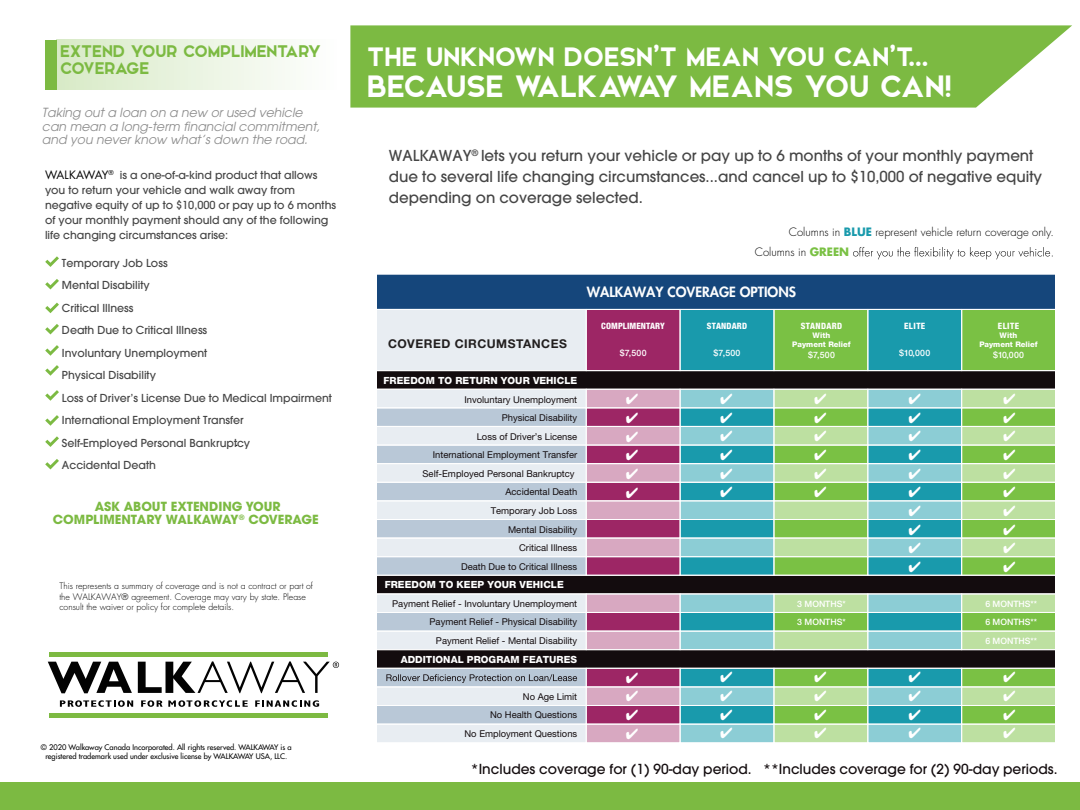
<style>
.page{position:relative;width:1080px;height:810px;background:#fff}
.page>*{position:absolute;margin:0;border:0;box-sizing:border-box;transform-origin:0 0}
.t1{font:41.25px "Elkwood";letter-spacing:.02em;color:#fff}
.t2{font:35.5px "Elkwood";letter-spacing:.02em;color:#fff}
.t3{font:22.5px/16.2px "Elkwood";letter-spacing:.02em;color:#7cba42}
.t4{font:500 15px/21.2px "Avant Garde";color:#454545}
.t5{font:14.75px/18.6px "Zapf Dingbats ITC";color:#fff;text-align:justify}
.t6{font:500 13.75px "Avant Garde";color:#130c0e}
.t7{font:800 13.75px "Futura Std";color:#fdfefe}
.t8{font:italic 12.5px/13.8px "Avant Garde";color:#8c8c8c}
.t9{font:700 12.5px/13.8px "ITC Avant Garde Pro";color:#7cba42;text-align:center}
.t10{font:12.5px "Futura Std";color:#000}
.t11{font:700 12.12px "Helvetica Neue LT Std";letter-spacing:.04em;color:#221f1f}
.t12{font:300 11.25px/20px "Futura Std";color:#000}
.t13{font:500 11px/22.5px "Avant Garde";color:#454545}
.t14{font:800 9.88px "Helvetica Neue LT Std";letter-spacing:.005em;color:#fff}
.t15{font:9.38px/18.6px "Helvetica Neue LT Std";color:#130c0e;text-align:right}
.t16{font:300 8.75px/10.5px "Futura Std";color:#000}
.t17{font:500 8.75px/18.6px "Helvetica Neue LT Std";color:#fff}
.t18{font:800 condensed 8.75px "Helvetica Neue LT Std";letter-spacing:.02em;color:#fff}
.t19{font:800 condensed 8.75px "Helvetica Neue LT Std";letter-spacing:.04em;color:#fff}
.t20{font:800 7.62px/9.2px "Helvetica Neue LT Std";color:#fff;text-align:center}
.t21{font:500 7.5px/9px "Futura Std";color:#000;text-align:center}
.t22{font:6.5px "Futura Std";color:#000}
.s1{font-family:"Futura Std";font-weight:400;font-size:11.25px;color:#000}
.s2{font-weight:700;color:#199aac}
.s3{font-weight:700;color:#7ac144}
</style>
<div class="page">
<svg style="left:377px;top:274px;width:678px;height:469px;background:#88a49d"></svg>
<svg style="left:853px;top:247px;width:200px;height:12px"></svg>
<svg style="left:350px;top:25px;width:722px;height:83px;background:#85bf50"></svg>
<div style="left:57px;top:40px;width:282px;height:50px;background:linear-gradient(to right,#d8eac6,#fefefe)"></div>
<div style="left:45px;top:40px;width:12px;height:50px;background:#7cba42"></div>
<svg style="left:45px;top:256px;width:14px;height:11px"></svg>
<svg style="left:45px;top:279px;width:14px;height:10px"></svg>
<svg style="left:45px;top:303px;width:14px;height:10px"></svg>
<svg style="left:45px;top:324px;width:14px;height:10px"></svg>
<svg style="left:45px;top:345px;width:14px;height:11px"></svg>
<svg style="left:45px;top:365px;width:14px;height:11px"></svg>
<svg style="left:45px;top:390px;width:14px;height:11px"></svg>
<svg style="left:45px;top:415px;width:14px;height:11px"></svg>
<svg style="left:45px;top:436px;width:14px;height:11px"></svg>
<svg style="left:45px;top:459px;width:14px;height:10px"></svg>
<div style="left:0;top:782px;width:1080px;height:28px;background:#7cba42"></div>
<div style="left:49px;top:713px;width:279px;height:5px;background:#7dba42"></div>
<hr style="left:49px;top:653px;width:279px;height:4px;background:#7dba42">
<svg style="left:48px;top:662px;width:84px;height:31px"></svg>
<svg style="left:60px;top:700px;width:73px;height:7px"></svg>
<svg style="left:255px;top:700px;width:64px;height:7px"></svg>
<svg style="left:138px;top:661px;width:201px;height:32px"></svg>
<svg style="left:141px;top:700px;width:107px;height:7px"></svg>
<h3 class="t3" style="left:60px;top:43px;width:262px">EXTEND YOUR COMPLIMENTARY<br>COVERAGE</h3>
<h2 class="t2" style="left:367px;top:40px;width:562px">THE UNKNOWN DOESN’T MEAN YOU CAN’T...</h2>
<h1 class="t1" style="left:367px;top:66px;width:585px">BECAUSE WALKAWAY MEANS YOU CAN!</h1>
<p class="t8" style="left:42px;top:105px;width:280px">Taking out a loan on a new or used vehicle can mean a long-term financial commitment, and you never know what’s down the road.</p>
<p class="t13" style="left:45px;top:167px;width:293px;line-height:15px"><span class="s1">WALKAWAY</span> is a one-of-a-kind product that allows you to return your vehicle and walk away from negative equity of up to $10,000 or pay up to 6 months of your monthly payment should any of the following life changing circumstances arise:</p>
<p class="t22" style="left:109px;top:168px;width:7px">®</p>
<p class="t13" style="left:62px;top:252px;width:271px">Temporary Job Loss<br>Mental Disability<br>Critical Illness<br>Death Due to Critical Illness<br>Involuntary Unemployment<br>Physical Disability<br>Loss of Driver’s License Due to Medical Impairment<br>International Employment Transfer<br>Self-Employed Personal Bankruptcy<br>Accidental Death</p>
<p class="t10" style="left:235px;top:433px;width:5px">.</p>
<p class="t9" style="left:53px;top:499px;width:267px">ASK ABOUT EXTENDING YOUR<br>COMPLIMENTARY WALKAWAY<sup>®</sup> COVERAGE</p>
<p class="t16" style="left:59px;top:581px;width:255px">This represents a summary of coverage and is not a contract or part of the WALKAWAY® agreement. Coverage may vary by state. Please consult the waiver or policy for complete details.</p>
<p class="t21" style="left:41px;top:743px;width:252px">© 2020 Walkaway Canada Incorporated. All rights reserved. WALKAWAY is a registered trademark used under exclusive license by WALKAWAY USA, LLC.</p>
<h3 class="t4" style="left:389px;top:145px;width:655px">WALKAWAY<sup>®</sup> lets you return your vehicle or pay up to 6 months of your monthly payment due to several life changing circumstances...and cancel up to $10,000 of negative equity depending on coverage selected.</h3>
<p class="t12" style="left:755px;top:223px;width:301px;text-indent:34px">Columns in <span class="s2">BLUE</span> represent vehicle return coverage only.<br>Columns in <span class="s3">GREEN</span></p>
<p class="t7" style="left:587px;top:283px;width:211px">WALKAWAY COVERAGE OPTIONS</p>
<p class="t11" style="left:388px;top:336px;width:180px">COVERED CIRCUMSTANCES</p>
<p class="t14" style="left:384px;top:375px;width:195px">FREEDOM TO RETURN YOUR VEHICLE</p>
<p class="t15" style="left:423px;top:390px;width:156px">Involuntary Unemployment<br>Physical Disability<br>Loss of Driver’s License<br>International Employment Transfer<br>Self-Employed Personal Bankruptcy<br>Accidental Death<br>Temporary Job Loss<br>Mental Disability<br>Critical Illness<br>Death Due to Critical Illness</p>
<p class="t14" style="left:385px;top:579px;width:181px">FREEDOM TO KEEP YOUR VEHICLE</p>
<p class="t15" style="left:392px;top:594px;width:187px">Payment Relief - Involuntary Unemployment<br>Payment Relief - Physical Disability<br>Payment Relief - Mental Disability</p>
<p class="t14" style="left:401px;top:653px;width:178px">ADDITIONAL PROGRAM FEATURES</p>
<p class="t15" style="left:465px;top:687px;width:114px">No Age Limit<br>No Health Questions<br>No Employment Questions</p>
<p class="t18" style="left:601px;top:321px;width:65px">COMPLIMENTARY</p>
<p class="t17" style="left:620px;top:343px;width:28px">$7,500</p>
<h3 class="t5" style="left:626px;top:390px;width:14px">✔ ✔ ✔ ✔ ✔ ✔</h3>
<h3 class="t5" style="left:626px;top:668px;width:14px">✔ ✔ ✔ ✔</h3>
<p class="t18" style="left:707px;top:321px;width:42px">STANDARD</p>
<p class="t17" style="left:714px;top:343px;width:28px">$7,500</p>
<h3 class="t5" style="left:720px;top:390px;width:14px">✔ ✔ ✔ ✔ ✔ ✔</h3>
<h3 class="t5" style="left:720px;top:668px;width:14px">✔ ✔ ✔ ✔</h3>
<p class="t19" style="left:801px;top:321px;width:43px">STANDARD</p>
<p class="t20" style="left:792px;top:331px;width:60px">With<br>Payment Relief</p>
<p class="t17" style="left:808px;top:346px;width:28px">$7,500</p>
<h3 class="t5" style="left:814px;top:390px;width:14px">✔ ✔ ✔ ✔ ✔ ✔</h3>
<p class="t18" style="left:904px;top:321px;width:23px">ELITE</p>
<p class="t17" style="left:899px;top:343px;width:33px">$10,000</p>
<h3 class="t5" style="left:909px;top:390px;width:14px">✔ ✔ ✔ ✔ ✔ ✔ ✔ ✔ ✔ ✔</h3>
<p class="t18" style="left:998px;top:321px;width:23px">ELITE</p>
<p class="t20" style="left:979px;top:331px;width:60px">With<br>Payment Relief</p>
<p class="t17" style="left:993px;top:346px;width:33px">$10,000</p>
<h3 class="t5" style="left:1003px;top:390px;width:14px">✔ ✔ ✔ ✔ ✔ ✔ ✔ ✔ ✔ ✔</h3>
<p class="t17" style="left:797px;top:594px;width:50px">3 MONTHS*<br>3 MONTHS*</p>
<p class="t17" style="left:985px;top:594px;width:53px;text-align:justify">6 MONTHS** 6 MONTHS** 6 MONTHS**</p>
<h3 class="t5" style="left:814px;top:668px;width:14px">✔ ✔ ✔ ✔</h3>
<h3 class="t5" style="left:909px;top:668px;width:14px">✔ ✔ ✔ ✔</h3>
<h3 class="t5" style="left:1003px;top:668px;width:14px">✔ ✔ ✔ ✔</h3>
<p class="t6" style="left:471px;top:761px;width:588px">*Includes coverage for (1) 90-day period. **Includes coverage for (2) 90-day periods.</p>
</div>
